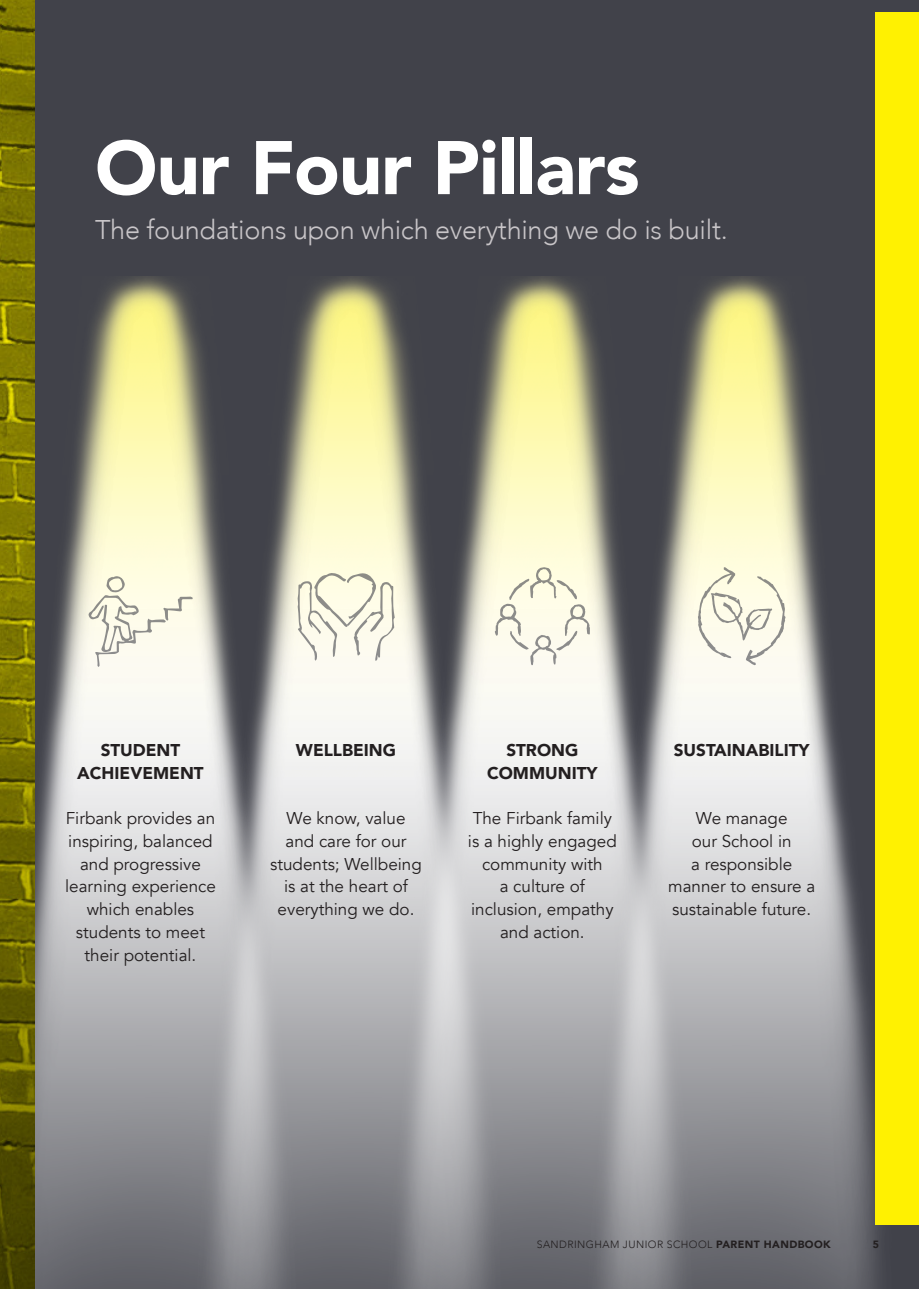
<style>
.page{position:relative;width:919px;height:1289px;background:#fff}
.page>*{position:absolute;margin:0;border:0;box-sizing:border-box;transform-origin:0 0}
.t1{font:900 75px "Avenir";letter-spacing:-.01em;color:#fff}
.t2{font:300 27px "Avenir";letter-spacing:-.01em;color:#c8c5c8}
.t3{font:17.1px/22.8px "Avenir";color:#231f20;text-align:center}
.t4{font:900 17.1px/22.8px "Avenir";color:#231f20;text-align:center}
.t5{font:300 10.5px "Avenir";letter-spacing:.04em;color:#231f20}
.t6{font:900 10.5px "Avenir";color:#231f20}
.s1{font-weight:900}
</style>
<div class="page">
<div style="left:0;top:0;width:918px;height:1288px;background:#41424a"></div>
<img style="left:34px;top:277px;width:134px;height:1011px">
<img style="left:168px;top:277px;width:192px;height:1011px">
<img style="left:360px;top:277px;width:199px;height:1011px">
<img style="left:559px;top:277px;width:320px;height:1011px">
<div style="left:875px;top:13px;width:43px;height:1212px;background:#fff101"></div>
<svg style="left:297px;top:571px;width:97px;height:90px;background:#eceada"></svg>
<svg style="left:88px;top:576px;width:105px;height:91px;background:#f1efdf"></svg>
<svg style="left:697px;top:567px;width:88px;height:98px;background:#eeecdc"></svg>
<svg style="left:494px;top:567px;width:96px;height:98px;background:#f1efde"></svg>
<img style="left:0;top:0;width:34px;height:646px">
<svg style="left:0;top:646px;width:34px;height:642px;background:#666100"></svg>
<p class="t1" style="left:95px;top:104px;width:546px">Our Four Pillars</p>
<p class="t2" style="left:95px;top:214px;width:634px">The foundations upon which everything we do is built.</p>
<p class="t4" style="left:77px;top:738px;width:128px">STUDENT<br>ACHIEVEMENT</p>
<p class="t3" style="left:65px;top:807px;width:152px">Firbank provides an inspiring, balanced and progressive learning experience which enables students to meet</p>
<p class="t3" style="left:85px;top:943px;width:113px">their potential.</p>
<p class="t4" style="left:296px;top:738px;width:102px">WELLBEING</p>
<p class="t3" style="left:270px;top:807px;width:153px">We know, value and care for our students; Wellbeing is at the heart of everything we do.</p>
<p class="t4" style="left:487px;top:738px;width:112px">STRONG<br>COMMUNITY</p>
<p class="t3" style="left:468px;top:807px;width:150px">The Firbank family is a highly engaged community with</p>
<p class="t3" style="left:471px;top:875px;width:144px">a culture of inclusion, empathy and action.</p>
<p class="t4" style="left:673px;top:738px;width:137px">SUSTAINABILITY</p>
<p class="t3" style="left:668px;top:807px;width:148px">We manage<br>our School in<br>a responsible manner to ensure a sustainable future.</p>
<p class="t5" style="left:536px;top:1238px;width:295px">SANDRINGHAM JUNIOR SCHOOL <span class="s1">PARENT HANDBOOK</span></p>
<p class="t6" style="left:872px;top:1235px;width:8px">5</p>
</div>
